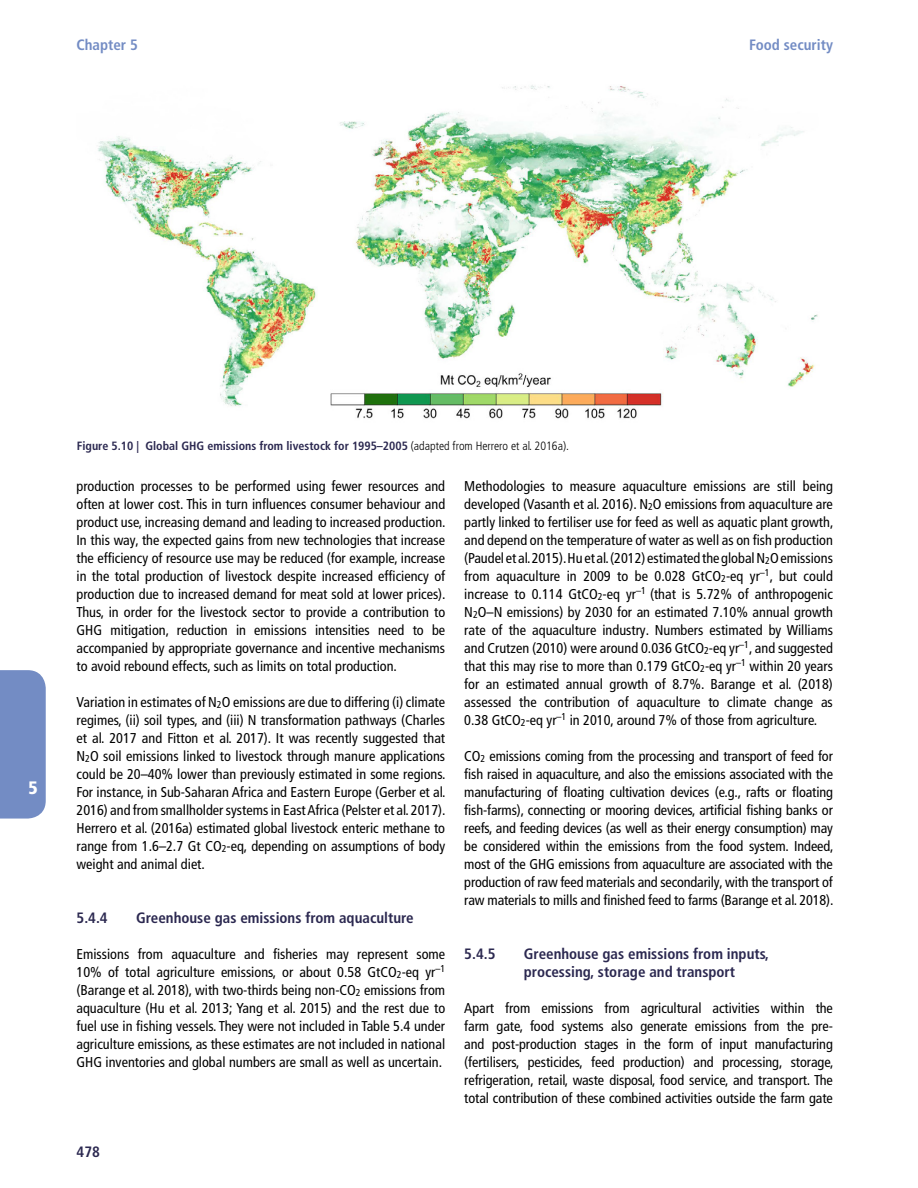
<style>
.page{position:relative;width:918px;height:1188px;background:#fff}
.page>*{position:absolute;margin:0;border:0;box-sizing:border-box;transform-origin:0 0}
.t1{font:900 condensed 18px "Frutiger LT Pro";color:#fff}
.t2{font:700 condensed 15px/18px "Frutiger LT Pro";color:#2b2850}
.t3{font:700 condensed 15px "Frutiger LT Pro";color:#738cc4}
.t4{font:700 condensed 15px "Frutiger LT Std";color:#2b2850}
.Body_copy__full_ju{font:condensed 14.25px/18px "Frutiger LT Pro";color:#000;text-align:justify}
.Figure_title__bold{font:700 condensed 12px "Frutiger LT Pro";color:#2b2850}
.s1{font-weight:300;color:#000}
</style>
<div class="page">
<div style="left:0;top:670px;width:46px;height:149px;background:#738cc4"></div>
<img style="left:98px;top:85px;width:720px;height:334px">
<p class="t3" style="left:77px;top:36px;width:63px">Chapter 5</p>
<p class="t3" style="left:749px;top:36px;width:85px">Food security</p>
<p class="t1" style="left:29px;top:777px;width:11px">5</p>
<p class="Figure_title__bold" style="left:77px;top:439px;width:494px">Figure 5.10 | Global GHG emissions from livestock for 1995–2005 <span class="s1">(adapted from Herrero et al. 2016a).</span></p>
<p class="Body_copy__full_ju" style="left:77px;top:477px;width:371px">production processes to be performed using fewer resources and often at lower cost. This in turn influences consumer behaviour and product use, increasing demand and leading to increased production.<br>In this way, the expected gains from new technologies that increase the efficiency of resource use may be reduced (for example, increase in the total production of livestock despite increased efficiency of production due to increased demand for meat sold at lower prices).<br>Thus, in order for the livestock sector to provide a contribution to GHG mitigation, reduction in emissions intensities need to be accompanied by appropriate governance and incentive mechanisms to avoid rebound effects, such as limits on total production.</p>
<p class="Body_copy__full_ju" style="left:77px;top:693px;width:371px">Variation in estimates of N<sub>2</sub>O emissions are due to differing (i) climate regimes, (ii) soil types, and (iii) N transformation pathways (Charles et al. 2017 and Fitton et al. 2017). It was recently suggested that N<sub>2</sub>O soil emissions linked to livestock through manure applications could be 20–40% lower than previously estimated in some regions.<br>For instance, in Sub-Saharan Africa and Eastern Europe (Gerber et al.<br>2016) and from smallholder systems in East Africa (Pelster et al. 2017).<br>Herrero et al. (2016a) estimated global livestock enteric methane to range from 1.6–2.7 Gt CO<sub>2</sub>-eq, depending on assumptions of body weight and animal diet.</p>
<p class="t2" style="left:77px;top:908px;width:33px">5.4.4</p>
<p class="t2" style="left:136px;top:908px;width:279px">Greenhouse gas emissions from aquaculture</p>
<p class="Body_copy__full_ju" style="left:77px;top:945px;width:370px">Emissions from aquaculture and fisheries may represent some 10% of total agriculture emissions, or about 0.58 GtCO<sub>2</sub>-eq yr<sup>–1 </sup>(Barange et al. 2018), with two-thirds being non-CO<sub>2</sub> emissions from aquaculture (Hu et al. 2013; Yang et al. 2015) and the rest due to fuel use in fishing vessels. They were not included in Table 5.4 under agriculture emissions, as these estimates are not included in national GHG inventories and global numbers are small as well as uncertain.</p>
<p class="t4" style="left:77px;top:1143px;width:25px">478</p>
<p class="Body_copy__full_ju" style="left:464px;top:477px;width:371px">Methodologies to measure aquaculture emissions are still being developed (Vasanth et al. 2016). N<sub>2</sub>O emissions from aquaculture are partly linked to fertiliser use for feed as well as aquatic plant growth, and depend on the temperature of water as well as on fish production (Paudel et al. 2015). Hu et al. (2012) estimated the global N<sub>2</sub>O emissions from aquaculture in 2009 to be 0.028 GtCO<sub>2</sub>-eq yr<sup>–1</sup>, but could increase to 0.114 GtCO<sub>2</sub>-eq yr<sup>–1</sup> (that is 5.72% of anthropogenic N<sub>2</sub>O–N emissions) by 2030 for an estimated 7.10% annual growth rate of the aquaculture industry. Numbers estimated by Williams and Crutzen (2010) were around 0.036 GtCO<sub>2</sub>-eq yr<sup>–1</sup>, and suggested that this may rise to more than 0.179 GtCO<sub>2</sub>-eq yr<sup>–1</sup> within 20 years for an estimated annual growth of 8.7%. Barange et al. (2018) assessed the contribution of aquaculture to climate change as 0.38 GtCO<sub>2</sub>-eq yr<sup>–1</sup> in 2010, around 7% of those from agriculture.</p>
<p class="Body_copy__full_ju" style="left:464px;top:747px;width:371px">CO<sub>2</sub> emissions coming from the processing and transport of feed for fish raised in aquaculture, and also the emissions associated with the manufacturing of floating cultivation devices (e.g., rafts or floating fish-farms), connecting or mooring devices, artificial fishing banks or reefs, and feeding devices (as well as their energy consumption) may be considered within the emissions from the food system. Indeed, most of the GHG emissions from aquaculture are associated with the production of raw feed materials and secondarily, with the transport of raw materials to mills and finished feed to farms (Barange et al. 2018).</p>
<p class="t2" style="left:464px;top:944px;width:33px">5.4.5</p>
<p class="t2" style="left:524px;top:944px;width:247px">Greenhouse gas emissions from inputs, processing, storage and transport</p>
<p class="Body_copy__full_ju" style="left:464px;top:999px;width:371px">Apart from emissions from agricultural activities within the farm gate, food systems also generate emissions from the pre&shy;and post-production stages in the form of input manufacturing (fertilisers, pesticides, feed production) and processing, storage, refrigeration, retail, waste disposal, food service, and transport. The total contribution of these combined activities outside the farm gate</p>
</div>
